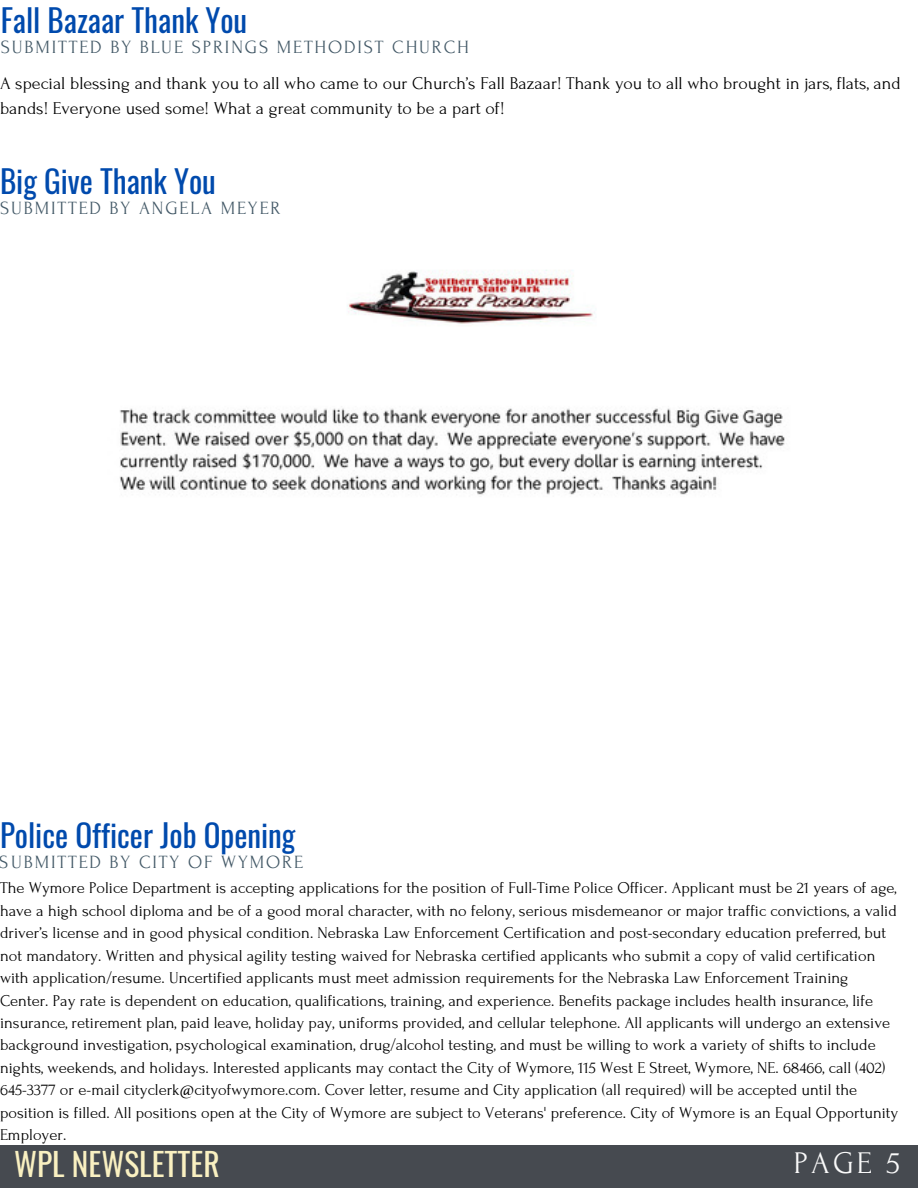
<style>
.page{position:relative;width:918px;height:1188px;background:#fff}
.page>*{position:absolute;margin:0;border:0;box-sizing:border-box;transform-origin:0 0}
.t1{font:31.5px "Oswald";color:#f9f0c1}
.t2{font:31.5px "Forum";color:#fafafa}
.t3{font:31.05px "Oswald";color:#004aad}
.t4{font:18.6px "Forum";letter-spacing:.1em;color:#435967}
.t5{font:18px/24.8px "Forum";color:#000}
.t6{font:16.5px/22.5px "Forum";color:#000}
</style>
<div class="page">
<div style="left:0;top:1145px;width:918px;height:43px;background:#464a50"></div>
<img style="left:119px;top:270px;width:666px;height:225px">
<p class="t3" style="left:1px;top:-4px;width:248px">Fall Bazaar Thank You</p>
<p class="t4" style="left:1px;top:37px;width:470px">SUBMITTED BY BLUE SPRINGS METHODIST CHURCH</p>
<p class="t5" style="left:0;top:71px;width:902px">A special blessing and thank you to all who came to our Church’s Fall Bazaar! Thank you to all who brought in jars, flats, and bands! Everyone used some! What a great community to be a part of!</p>
<p class="t3" style="left:0;top:157px;width:217px">Big Give Thank You</p>
<p class="t4" style="left:0;top:198px;width:282px">SUBMITTED BY ANGELA MEYER</p>
<p class="t3" style="left:0;top:811px;width:297px">Police Officer Job Opening</p>
<p class="t6" style="left:0;top:877px;width:900px">The Wymore Police Department is accepting applications for the position of Full-Time Police Officer. Applicant must be 21 years of age, have a high school diploma and be of a good moral character, with no felony, serious misdemeanor or major traffic convictions, a valid driver’s license and in good physical condition. Nebraska Law Enforcement Certification and post-secondary education preferred, but not mandatory. Written and physical agility testing waived for Nebraska certified applicants who submit a copy of valid certification with application/resume. Uncertified applicants must meet admission requirements for the Nebraska Law Enforcement Training Center. Pay rate is dependent on education, qualifications, training, and experience. Benefits package includes health insurance, life insurance, retirement plan, paid leave, holiday pay, uniforms provided, and cellular telephone. All applicants will undergo an extensive background investigation, psychological examination, drug/alcohol testing, and must be willing to work a variety of shifts to include nights, weekends, and holidays. Interested applicants may contact the City of Wymore, 115 West E Street, Wymore, NE. 68466, call (402)<br>645-3377 or e-mail cityclerk@cityofwymore.com. Cover letter, resume and City application (all required) will be accepted until the position is filled. All positions open at the City of Wymore are subject to Veterans' preference. City of Wymore is an Equal Opportunity Employer.</p>
<p class="t4" style="left:0;top:853px;width:305px">SUBMITTED BY CITY OF WYMORE</p>
<p class="t1" style="left:14px;top:1139px;width:207px">WPL NEWSLETTER</p>
<p class="t2" style="left:794px;top:1146px;width:108px">PAGE 5</p>
</div>
